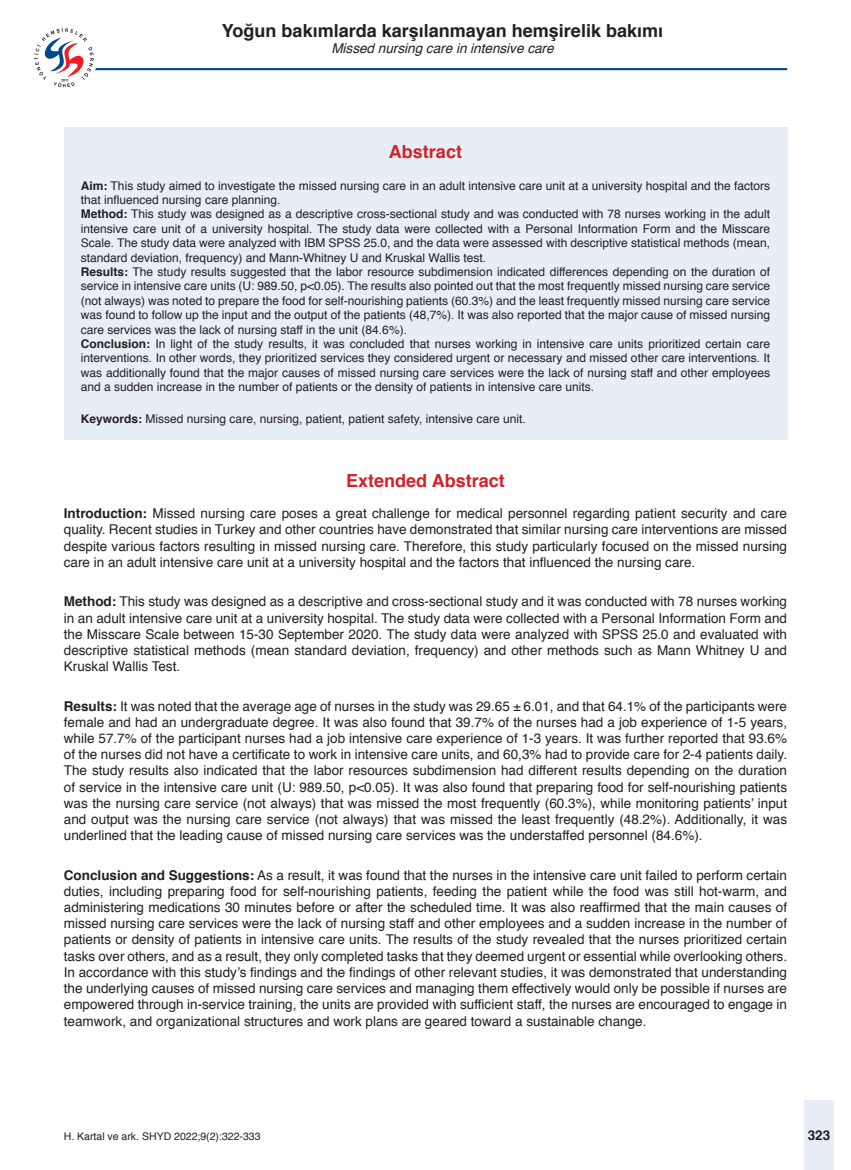
<style>
.page{position:relative;width:851px;height:1170px;background:#fff}
.page>*{position:absolute;margin:0;border:0;box-sizing:border-box;transform-origin:0 0}
.t1{font:700 18px "Helvetica";color:#231f20}
.Başlık_1{font:700 18px "Helvetica";color:#d1232a}
.Öz_başlık{font:700 18px "Helvetica";color:#d1232a}
.Paragraf{font:13.5px/16.2px "Helvetica";color:#231f20;text-align:justify}
.t2{font:italic 13.5px "Helvetica";color:#231f20}
.t3{font:700 13.5px "Helvetica";color:#231f20}
.Öz{font:12px/14.4px "Helvetica";color:#231f20;text-align:justify}
.Anahtar_kelimeler{font:12px "Helvetica";color:#231f20}
.t4{font:10.5px "Helvetica";color:#231f20}
.s1{font-weight:700}
</style>
<div class="page">
<hr style="left:64px;top:68px;width:723px;height:2px;background:#004789">
<div style="left:30px;top:24px;width:68px;height:66px;background:#fff;border-radius:50%"></div>
<svg style="left:34px;top:28px;width:60px;height:59px"></svg>
<div style="left:804px;top:1099px;width:29px;height:70px;background:#e8eef6"></div>
<div style="left:64px;top:128px;width:723px;height:311px;background:#e8eef6"></div>
<h1 class="t1" style="left:222px;top:16px;width:442px">Yoğun bakımlarda karşılanmayan hemşirelik bakımı</h1>
<p class="t2" style="left:331px;top:38px;width:229px">Missednursingcareinintensivecare</p>
<p class="Öz_başlık" style="left:389px;top:137px;width:75px">Abstract</p>
<p class="Öz" style="left:81px;top:178px;width:690px"><span class="s1">Aim:</span> This study aimed to investigate the missed nursing care in an adult intensive care unit at a university hospital and the factors that influenced nursing care planning.</p>
<p class="Öz" style="left:81px;top:207px;width:690px"><span class="s1">Method:</span> This study was designed as a descriptive cross-sectional study and was conducted with 78 nurses working in the adult intensive care unit of a university hospital. The study data were collected with a Personal Information Form and the Misscare Scale. The study data were analyzed with IBM SPSS 25.0, and the data were assessed with descriptive statistical methods (mean, standard deviation, frequency) and Mann-Whitney U and Kruskal Wallis test.</p>
<p class="Öz" style="left:81px;top:265px;width:690px"><span class="s1">Results:</span> The study results suggested that the labor resource subdimension indicated differences depending on the duration of service in intensive care units (U: 989.50, p&lt;0.05). The results also pointed out that the most frequently missed nursing care service (not always) was noted to prepare the food for self-nourishing patients (60.3%) and the least frequently missed nursing care service was found to follow up the input and the output of the patients (48,7%). It was also reported that the major cause of missed nursing care services was the lack of nursing staff in the unit (84.6%).</p>
<p class="Öz" style="left:81px;top:337px;width:690px"><span class="s1">Conclusion:</span> In light of the study results, it was concluded that nurses working in intensive care units prioritized certain care interventions. In other words, they prioritized services they considered urgent or necessary and missed other care interventions. It was additionally found that the major causes of missed nursing care services were the lack of nursing staff and other employees and a sudden increase in the number of patients or the density of patients in intensive care units.</p>
<p class="Anahtar_kelimeler" style="left:81px;top:409px;width:446px"><span class="s1">Keywords:</span> Missed nursing care, nursing, patient, patient safety, intensive care unit.</p>
<p class="Başlık_1" style="left:346px;top:466px;width:160px">Extended Abstract</p>
<p class="Paragraf" style="left:64px;top:506px;width:724px"><span class="s1">Introduction:</span> Missed nursing care poses a great challenge for medical personnel regarding patient security and care quality. Recent studies in Turkey and other countries have demonstrated that similar nursing care interventions are missed despite various factors resulting in missed nursing care. Therefore, this study particularly focused on the missed nursing care in an adult intensive care unit at a university hospital and the factors that influenced the nursing care.</p>
<p class="Paragraf" style="left:64px;top:594px;width:724px"><span class="s1">Method:</span> This study was designed as a descriptive and cross-sectional study and it was conducted with 78 nurses working in an adult intensive care unit at a university hospital. The study data were collected with a Personal Information Form and the Misscare Scale between 15-30 September 2020. The study data were analyzed with SPSS 25.0 and evaluated with descriptive statistical methods (mean standard deviation, frequency) and other methods such as Mann Whitney U and Kruskal Wallis Test.</p>
<p class="Paragraf" style="left:64px;top:698px;width:724px"><span class="s1">Results:</span> It was noted that the average age of nurses in the study was 29.65 ± 6.01, and that 64.1% of the participants were female and had an undergraduate degree. It was also found that 39.7% of the nurses had a job experience of 1-5 years, while 57.7% of the participant nurses had a job intensive care experience of 1-3 years. It was further reported that 93.6% of the nurses did not have a certificate to work in intensive care units, and 60,3% had to provide care for 2-4 patients daily.<br>The study results also indicated that the labor resources subdimension had different results depending on the duration of service in the intensive care unit (U: 989.50, p&lt;0.05). It was also found that preparing food for self-nourishing patients was the nursing care service (not always) that was missed the most frequently (60.3%), while monitoring patients’ input and output was the nursing care service (not always) that was missed the least frequently (48.2%). Additionally, it was underlined that the leading cause of missed nursing care services was the understaffed personnel (84.6%).</p>
<p class="Paragraf" style="left:64px;top:867px;width:724px"><span class="s1">Conclusion and Suggestions:</span> As a result, it was found that the nurses in the intensive care unit failed to perform certain duties, including preparing food for self-nourishing patients, feeding the patient while the food was still hot-warm, and administering medications 30 minutes before or after the scheduled time. It was also reaffirmed that the main causes of missed nursing care services were the lack of nursing staff and other employees and a sudden increase in the number of patients or density of patients in intensive care units. The results of the study revealed that the nurses prioritized certain tasks over others, and as a result, they only completed tasks that they deemed urgent or essential while overlooking others.<br>In accordance with this study’s findings and the findings of other relevant studies, it was demonstrated that understanding the underlying causes of missed nursing care services and managing them effectively would only be possible if nurses are empowered through in-service training, the units are provided with sufficient staff, the nurses are encouraged to engage in teamwork, and organizational structures and work plans are geared toward a sustainable change.</p>
<p class="t4" style="left:64px;top:1128px;width:198px">H. Kartal ve ark. SHYD 2022;9(2):322-333</p>
<p class="t3" style="left:807px;top:1124px;width:24px">323</p>
</div>
